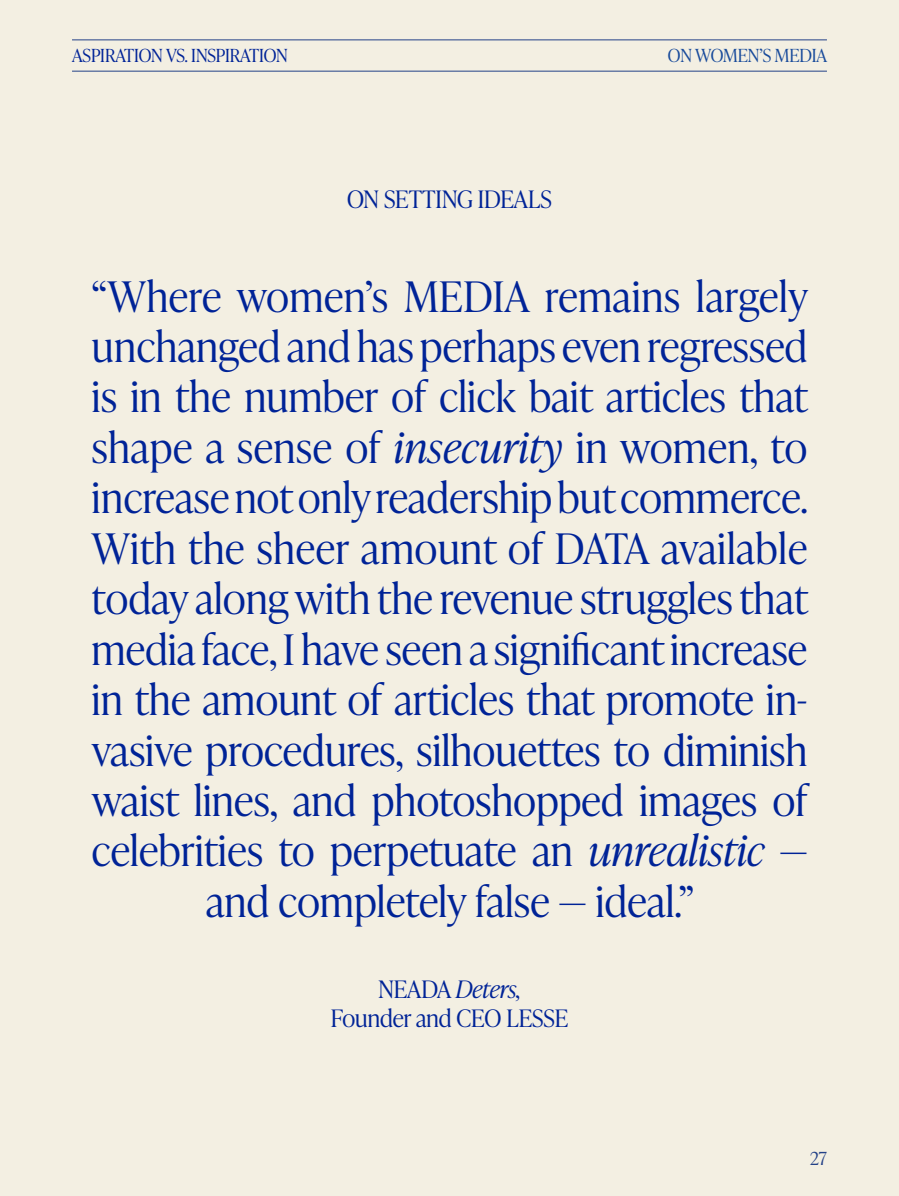
<style>
.page{position:relative;width:899px;height:1196px;background:#fff}
.page>*{position:absolute;margin:0;border:0;box-sizing:border-box;transform-origin:0 0}
.t1{font:300 42px/50.4px "Ivy Presto Headline";letter-spacing:.01em;color:#002397;text-align:center}
.t2{font:300 24px "Ivy Presto Headline";color:#002397}
.t3{font:italic 300 24px "Ivy Presto Headline";color:#002397}
.t4{font:300 18px "Ivy Presto Headline";letter-spacing:-.01em;color:#002397}
.t5{font:300 18px "Ivy Presto Headline";color:#194b9b}
.t6{font:300 18px "Ivy Presto Headline";color:#234187}
.s1{font-style:italic}
.s2{font-style:normal}
</style>
<div class="page">
<hr style="left:72px;top:71px;width:755px;height:1px;background:#234187">
<hr style="left:72px;top:40px;width:755px;height:1px;background:#234187">
<p class="t4" style="left:72px;top:43px;width:217px">ASPIRATION VS. INSPIRATION</p>
<p class="t2" style="left:347px;top:182px;width:206px">ON SETTING IDEALS</p>
<p class="t5" style="left:668px;top:43px;width:161px">ON WOMEN’S MEDIA</p>
<p class="t1" style="left:92px;top:269px;width:717px">“Where women’s MEDIA remains largely unchanged and has perhaps even regressed is in the number of click bait articles that shape a sense of <span class="s1">insecurity</span> in women, to increase not only readership but commerce.<br>With the sheer amount of DATA available today along with the revenue struggles that media face, I have seen a significant increase in the amount of articles that promote in&shy;vasive procedures, silhouettes to diminish waist lines, and photoshopped images of celebrities to perpetuate an <span class="s1">unrealistic</span> — and completely false — ideal.”</p>
<p class="t3" style="left:378px;top:971px;width:144px"><span class="s2">NEADA</span> Deters,</p>
<p class="t2" style="left:331px;top:1000px;width:239px">Founder and CEO LESSE</p>
<p class="t6" style="left:810px;top:1145px;width:18px">27</p>
</div>
